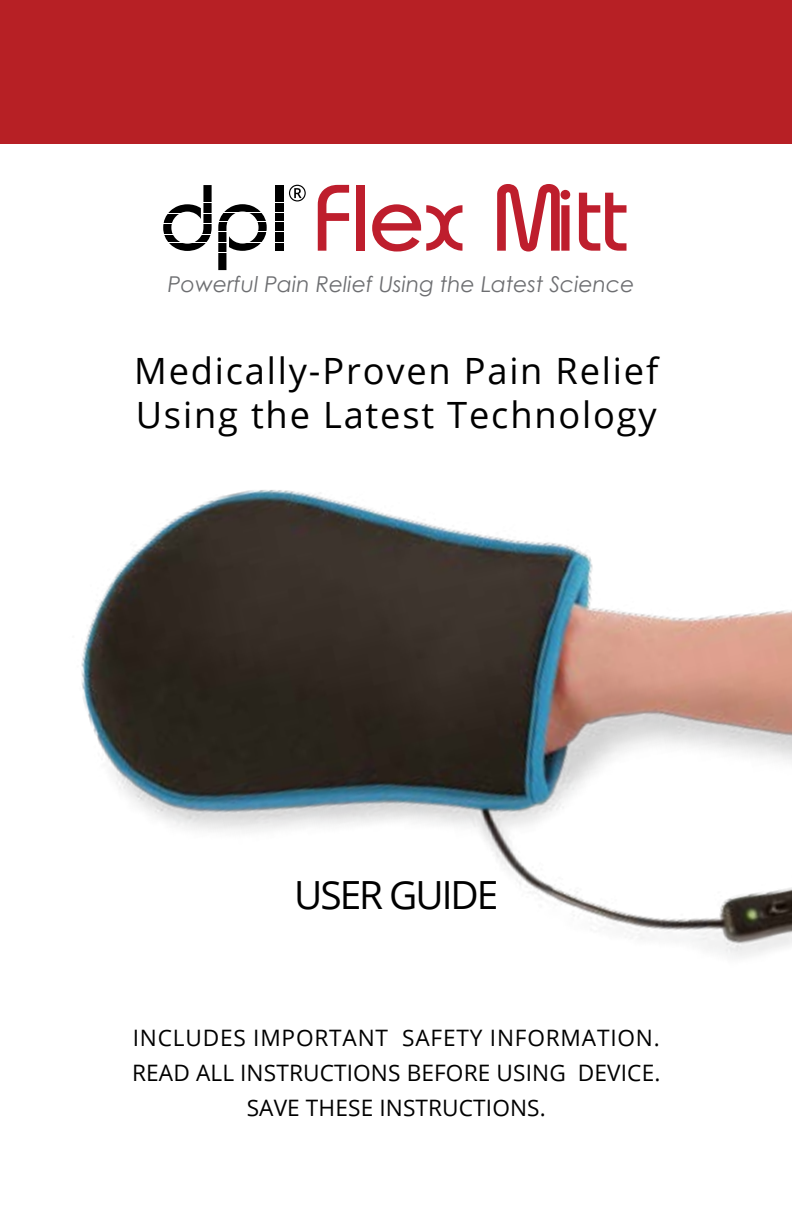
<style>
.page{position:relative;width:792px;height:1224px;background:#fff}
.page>*{position:absolute;margin:0;border:0;box-sizing:border-box;transform-origin:0 0}
.t1{font:86.8px "Belgium";color:#be1e2d}
.t2{font:38.8px "Open Sans";letter-spacing:-.05em;color:#000}
.t3{font:36.2px/43.4px "Open Sans";letter-spacing:.05em;color:#000}
.t4{font:22.6px/35px "Open Sans";letter-spacing:.005em;color:#000;text-align:center}
.t5{font:italic 21.8px "Century Gothic";color:#6d6e71}
</style>
<div class="page">
<div style="left:1px;top:0;width:791px;height:144px;background:#b72025"></div>
<img style="left:81px;top:490px;width:711px;height:467px">
<svg style="left:163px;top:185px;width:143px;height:85px"></svg>
<h1 class="t1" style="left:313px;top:159px;width:316px">Flex Mitt</h1>
<p class="t5" style="left:168px;top:269px;width:468px">Powerful Pain Relief Using the Latest Science</p>
<h3 class="t3" style="left:134px;top:348px;width:526px">Medically-Proven Pain Relief<br>Using the Latest Technology</h3>
<h2 class="t2" style="left:294px;top:868px;width:206px">USER GUIDE</h2>
<p class="t4" style="left:132px;top:1020px;width:530px">INCLUDES IMPORTANT SAFETY INFORMATION.<br>READ ALL INSTRUCTIONS BEFORE USING DEVICE.<br>SAVE THESE INSTRUCTIONS.</p>
</div>
